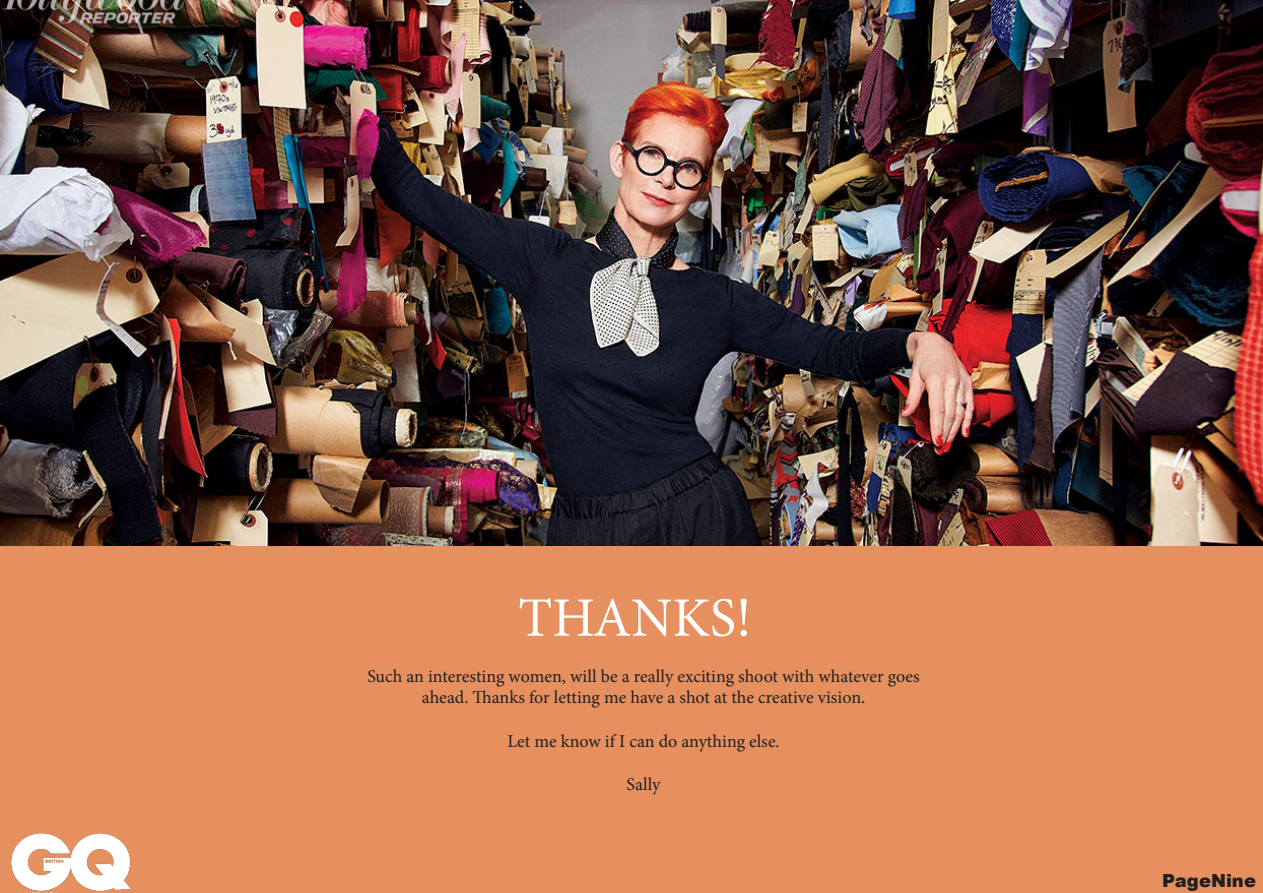
<style>
.page{position:relative;width:1263px;height:893px;background:#e69060}
.page>*{position:absolute;margin:0;border:0;box-sizing:border-box;transform-origin:0 0}
.t1{font:55.5px "Minion Pro";color:#fff}
.t2{font:18px/21.6px "Minion Pro";color:#231f20;text-align:center}
.t3{font:900 18px "Arial";color:#231f20}
</style>
<div class="page">
<img style="left:0;top:0;width:1263px;height:545px">
<img style="left:11px;top:833px;width:120px;height:60px">
<p class="t1" style="left:518px;top:581px;width:235px">THANKS!</p>
<p class="t2" style="left:367px;top:665px;width:554px">Such an interesting women, will be a really exciting shoot with whatever goes ahead. Thanks for letting me have a shot at the creative vision.</p>
<p class="t2" style="left:507px;top:730px;width:274px">Let me know if I can do anything else.</p>
<p class="t2" style="left:627px;top:773px;width:35px">Sally</p>
<p class="t3" style="left:1162px;top:867px;width:95px">PageNine</p>
</div>
